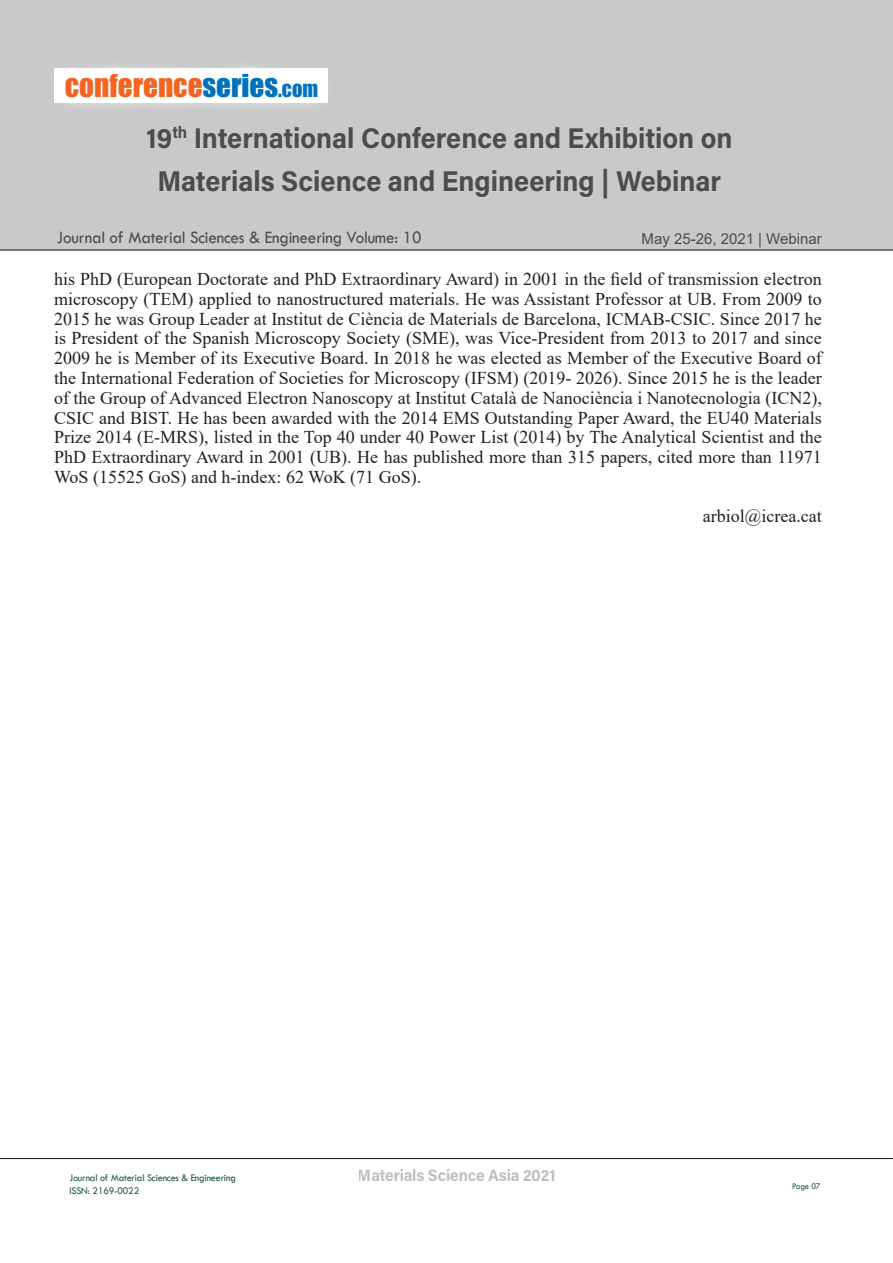
<style>
.page{position:relative;width:893px;height:1263px;background:#fff}
.page>*{position:absolute;margin:0;border:0;box-sizing:border-box;transform-origin:0 0}
.t1{font:29.1px "Impact";color:#f36421}
.t2{font:28.5px/43.5px "Acumin Variable Concept";color:#4b4c4d;text-align:center;scale:.95 1}
.t3{font:18px/19.8px "Times New Roman";color:#231f20;text-align:justify}
.t4{font:18px "Tw Cen";letter-spacing:-.01em;color:#4b4c4d;scale:.95 1}
.t5{font:16.5px "Acumin Variable Concept";letter-spacing:-.01em;color:#919396;scale:.95 1}
.t6{font:15px "Arial";color:#4b4c4d}
.t7{font:10.5px/12.8px "Tw Cen";letter-spacing:-.01em;color:#145839;scale:.95 1}
.t8{font:9px "Tw Cen";letter-spacing:-.02em;color:#145839;scale:.95 1}
.s1{color:#0072bc}
.s2{font-size:20.4px;color:#0072bc}
</style>
<div class="page">
<div style="left:0;top:0;width:893px;height:251px;background:#c9c9c9"></div>
<hr style="left:0;top:1158px;width:893px;height:1px;background:#231f20">
<hr style="left:0;top:250px;width:893px;height:1px;background:#231f20">
<svg style="left:54px;top:67px;width:274px;height:38px;background:#fbfbfb"></svg>
<h1 class="t1" style="left:65px;top:63px;width:255px">CONFERENCE<span class="s1">SERIES</span><span class="s2">.COM</span></h1>
<h2 class="t2" style="left:146px;top:115px;width:619px">19<sup>th</sup> International Conference and Exhibition on<br>Materials Science and Engineering | Webinar</h2>
<p class="t4" style="left:57px;top:227px;width:385px">Journal of Material Sciences &amp; Engineering Volume: 10</p>
<p class="t6" style="left:641px;top:228px;width:182px">May 25-26, 2021 | Webinar</p>
<p class="t3" style="left:54px;top:269px;width:769px">his PhD (European Doctorate and PhD Extraordinary Award) in 2001 in the field of transmission electron microscopy (TEM) applied to nanostructured materials. He was Assistant Professor at UB. From 2009 to 2015 he was Group Leader at Institut de Ciència de Materials de Barcelona, ICMAB-CSIC. Since 2017 he is President of the Spanish Microscopy Society (SME), was Vice-President from 2013 to 2017 and since 2009 he is Member of its Executive Board. In 2018 he was elected as Member of the Executive Board of the International Federation of Societies for Microscopy (IFSM) (2019- 2026). Since 2015 he is the leader of the Group of Advanced Electron Nanoscopy at Institut Català de Nanociència i Nanotecnologia (ICN2), CSIC and BIST. He has been awarded with the 2014 EMS Outstanding Paper Award, the EU40 Materials Prize 2014 (E-MRS), listed in the Top 40 under 40 Power List (2014) by The Analytical Scientist and the PhD Extraordinary Award in 2001 (UB). He has published more than 315 papers, cited more than 11971<br>WoS (15525 GoS) and h-index: 62 WoK (71 GoS).</p>
<p class="t3" style="left:703px;top:505px;width:121px">arbiol@icrea.cat</p>
<p class="t7" style="left:69px;top:1171px;width:177px">Journal of Material Sciences &amp; Engineering<br>ISSN: 2169-0022</p>
<p class="t5" style="left:358px;top:1164px;width:210px">Materials Science Asia 2021</p>
<p class="t8" style="left:792px;top:1181px;width:32px">Page 07</p>
</div>
